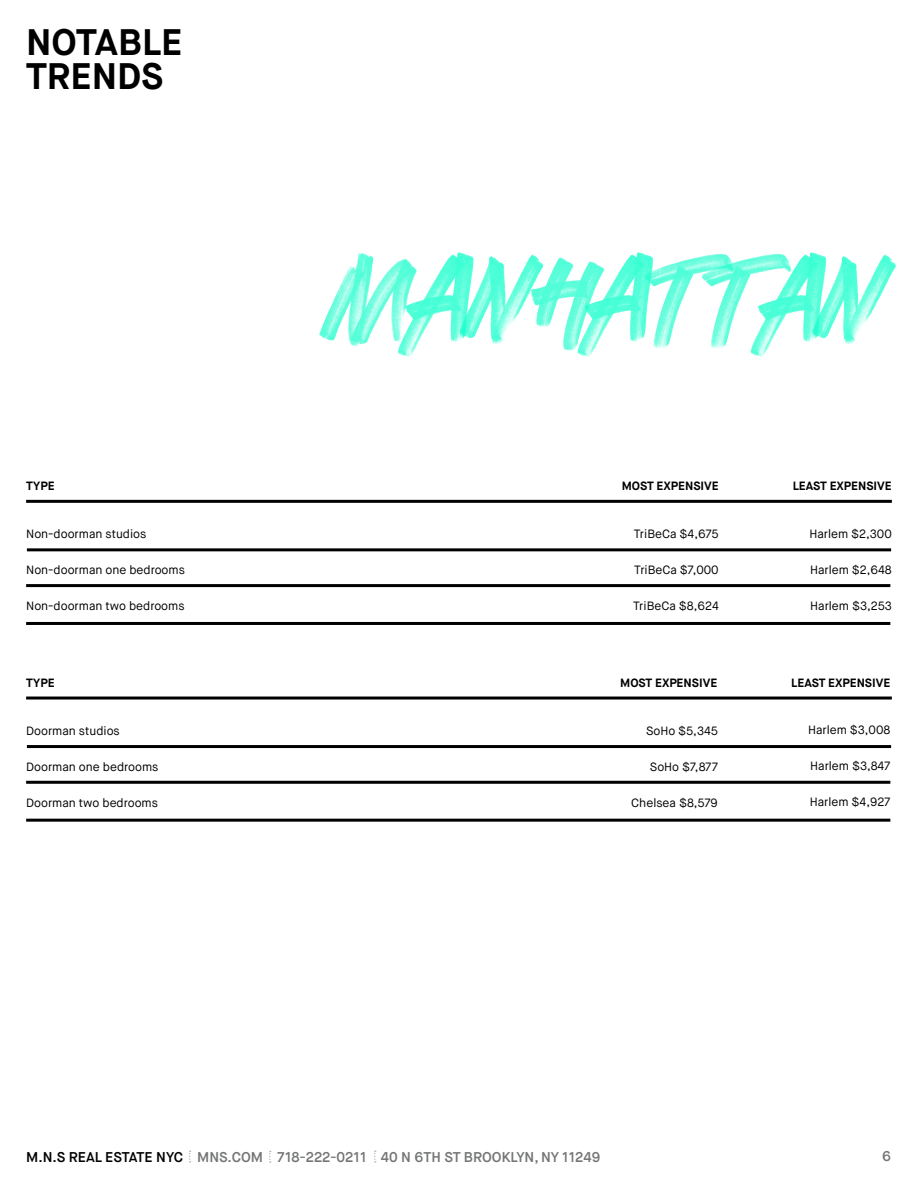
<style>
.page{position:relative;width:918px;height:1188px;background:#fff}
.page>*{position:absolute;margin:0;border:0;box-sizing:border-box;transform-origin:0 0}
.t1{font:700 36.9px "Maison Neue";color:#000}
.t2{font:600 14.1px "Maison Neue";color:#747575}
.t3{font:12px "Maison Neue";color:#000}
.t4{font:700 12px "Maison Neue";color:#000}
.s1{color:#000}
</style>
<div class="page">
<svg style="left:189px;top:1151px;width:2px;height:12px"></svg>
<svg style="left:269px;top:1151px;width:2px;height:12px"></svg>
<svg style="left:374px;top:1151px;width:2px;height:12px"></svg>
<img style="left:319px;top:252px;width:577px;height:105px">
<hr style="left:27px;top:548px;width:864px;height:3px;background:#000">
<hr style="left:27px;top:745px;width:864px;height:3px;background:#000">
<hr style="left:26px;top:584px;width:864px;height:3px;background:#000">
<hr style="left:26px;top:781px;width:864px;height:3px;background:#000">
<hr style="left:26px;top:622px;width:864px;height:3px;background:#000">
<hr style="left:26px;top:819px;width:864px;height:3px;background:#000">
<hr style="left:26px;top:500px;width:866px;height:3px;background:#000">
<hr style="left:26px;top:697px;width:866px;height:3px;background:#000">
<p class="t1" style="left:26px;top:19px;width:158px">NOTABLE</p>
<p class="t1" style="left:26px;top:53px;width:139px">TRENDS</p>
<p class="t4" style="left:26px;top:478px;width:30px">TYPE</p>
<p class="t3" style="left:26px;top:527px;width:122px">Non-doorman studios</p>
<p class="t3" style="left:26px;top:563px;width:160px">Non-doorman one bedrooms</p>
<p class="t3" style="left:26px;top:599px;width:160px">Non-doorman two bedrooms</p>
<p class="t4" style="left:26px;top:675px;width:30px">TYPE</p>
<p class="t3" style="left:26px;top:723px;width:95px">Doorman studios</p>
<p class="t3" style="left:26px;top:759px;width:134px">Doorman one bedrooms</p>
<p class="t3" style="left:26px;top:795px;width:133px">Doorman two bedrooms</p>
<p class="t4" style="left:622px;top:478px;width:99px">MOST EXPENSIVE</p>
<p class="t3" style="left:634px;top:527px;width:86px">TriBeCa $4,675</p>
<p class="t3" style="left:634px;top:563px;width:86px">TriBeCa $7,000</p>
<p class="t3" style="left:633px;top:599px;width:87px">TriBeCa $8,624</p>
<p class="t4" style="left:620px;top:675px;width:99px">MOST EXPENSIVE</p>
<p class="t3" style="left:646px;top:723px;width:73px">SoHo $5,345</p>
<p class="t3" style="left:650px;top:759px;width:70px">SoHo $7,877</p>
<p class="t3" style="left:631px;top:795px;width:88px">Chelsea $8,579</p>
<p class="t4" style="left:793px;top:478px;width:101px">LEAST EXPENSIVE</p>
<p class="t3" style="left:809px;top:527px;width:84px">Harlem $2,300</p>
<p class="t3" style="left:810px;top:563px;width:83px">Harlem $2,648</p>
<p class="t3" style="left:810px;top:599px;width:83px">Harlem $3,253</p>
<p class="t4" style="left:791px;top:675px;width:101px">LEAST EXPENSIVE</p>
<p class="t3" style="left:808px;top:723px;width:84px">Harlem $3,008</p>
<p class="t3" style="left:810px;top:759px;width:82px">Harlem $3,847</p>
<p class="t3" style="left:810px;top:795px;width:82px">Harlem $4,927</p>
<p class="t2" style="left:26px;top:1148px;width:576px"><span class="s1">M.N.S REAL ESTATE NYC</span> MNS.COM 718-222-0211 40 N 6TH ST BROOKLYN, NY 11249</p>
<p class="t2" style="left:882px;top:1148px;width:10px">6</p>
</div>
